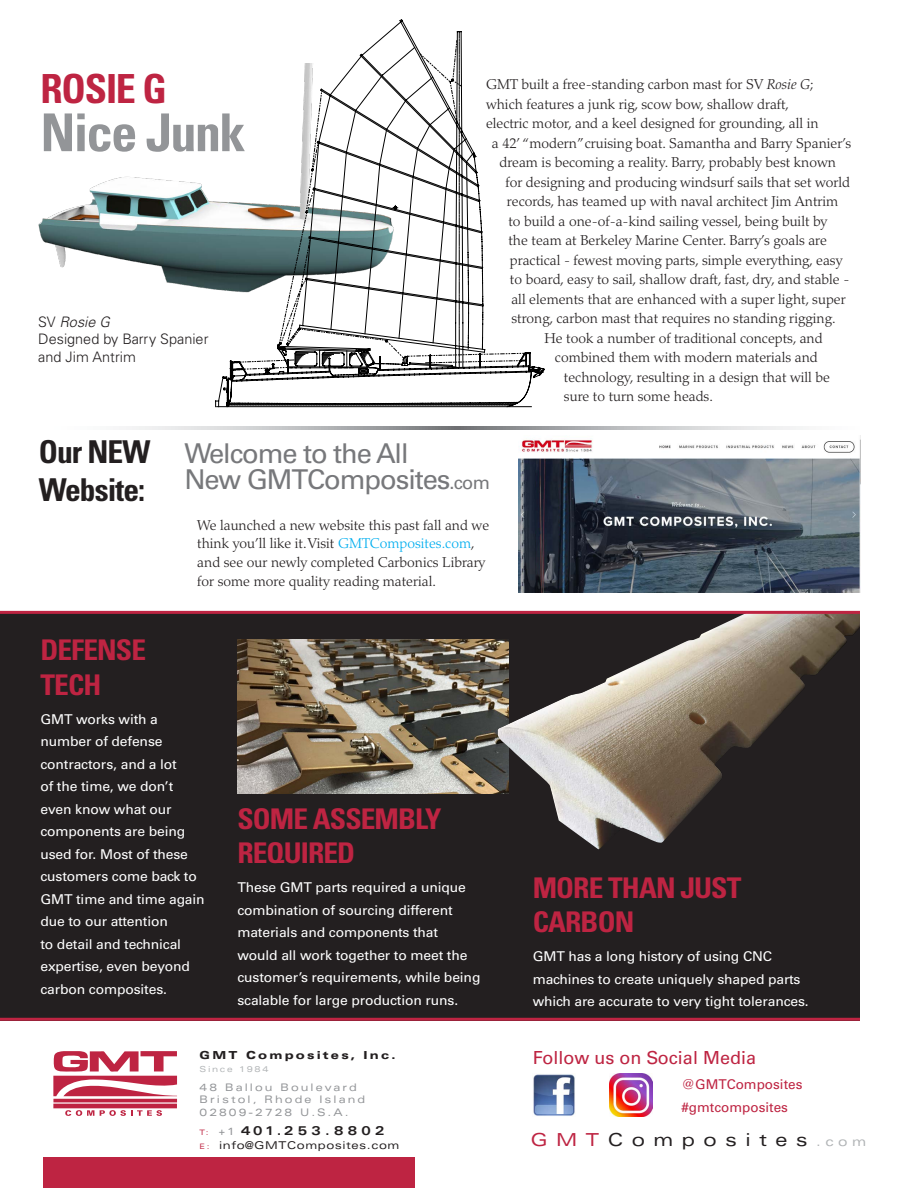
<style>
.page{position:relative;width:918px;height:1188px;background:#fff}
.page>*{position:absolute;margin:0;border:0;box-sizing:border-box;transform-origin:0 0}
.t1{font:700 condensed 52.2px "Univers";letter-spacing:-.03em;color:#939598}
.t2{font:700 condensed 40.05px "Univers";letter-spacing:-.03em;color:#be2442}
.t3{font:700 condensed 31.5px/37.8px "Univers";letter-spacing:-.03em;color:#231f20}
.t4{font:700 condensed 28.5px/34.2px "Univers";letter-spacing:-.03em;color:#be2442}
.t5{font:500 27.3px/26px "Univers CE";letter-spacing:-.04em;color:#77787b}
.t6{font:500 18px "Univers CE";color:#be2442}
.t7{font:expanded 17.85px "Univers";letter-spacing:.47em;color:#231f20}
.t8{font:300 14.4px/17.4px "Univers";color:#231f20}
.t9{font:300 14.25px/18.8px "Palatino";color:#231f20}
.t10{font:500 13.5px/22.5px "Univers CE";letter-spacing:-.01em;color:#fff}
.t11{font:500 13.5px/23.2px "Univers CE";color:#be2442}
.t12{font:700 expanded 12.6px "Univers";letter-spacing:.34em;color:#231f20}
.t13{font:900 expanded 11.1px "Univers";letter-spacing:.2em;color:#231f20}
.t14{font:expanded 10.8px "Univers";letter-spacing:.05em;color:#231f20}
.t15{font:expanded 10.35px/12.5px "Univers";letter-spacing:.2em;color:#939598}
.t16{font:expanded 8.25px "Univers";letter-spacing:.2em;color:#b1b4b6}
.s1{font-style:italic}
.s2{font-size:18.3px}
.s3{color:#00aeef}
.s4{font-weight:400;font-size:7.5px;color:#be2442}
.s5{font-weight:400;font-size:10.5px;color:#939598}
.s6{font-size:7.5px;color:#be2442}
.s7{color:#be2442}
.s8{font-size:12.75px;color:#b1b4b6}
</style>
<div class="page">
<img style="left:38px;top:176px;width:177px;height:114px">
<div style="left:43px;top:1158px;width:372px;height:30px;background:#be2442"></div>
<svg style="left:53px;top:1051px;width:124px;height:65px"></svg>
<svg style="left:126px;top:426px;width:677px;height:4px"></svg>
<img style="left:533px;top:1074px;width:42px;height:42px">
<img style="left:610px;top:1074px;width:43px;height:43px">
<div style="left:0;top:612px;width:862px;height:409px;background:#231f20"></div>
<svg style="left:371px;top:20px;width:91px;height:27px"></svg>
<svg style="left:304px;top:47px;width:158px;height:42px"></svg>
<svg style="left:215px;top:89px;width:329px;height:318px"></svg>
<img style="left:237px;top:639px;width:261px;height:154px">
<img style="left:498px;top:614px;width:363px;height:235px">
<hr style="left:0;top:611px;width:861px;height:3px;background:#be2442">
<hr style="left:0;top:1018px;width:861px;height:3px;background:#be2442">
<div style="left:861px;top:366px;width:57px;height:750px;background:#fff"></div>
<img style="left:518px;top:436px;width:343px;height:156px">
<h2 class="t2" style="left:40px;top:65px;width:128px">ROSIE G</h2>
<h1 class="t1" style="left:40px;top:101px;width:207px">Nice Junk</h1>
<p class="t8" style="left:38px;top:313px;width:172px">SV <span class="s1">Rosie G<br></span>Designed by Barry Spanier and Jim Antrim</p>
<p class="t9" style="left:486px;top:75px;width:329px">GMT built a free-standing carbon mast for SV <span class="s1">Rosie G</span>;</p>
<p class="t9" style="left:486px;top:95px;width:305px">which features a junk rig, scow bow, shallow draft,</p>
<p class="t9" style="left:486px;top:114px;width:334px">electric motor, and a keel designed for grounding, all in</p>
<p class="t9" style="left:492px;top:134px;width:361px">a 42’ “modern”cruising boat. Samantha and Barry Spanier’s</p>
<p class="t9" style="left:499px;top:153px;width:338px">dream is becoming a reality. Barry, probably best known</p>
<p class="t9" style="left:505px;top:173px;width:346px">for designing and producing windsurf sails that set world</p>
<p class="t9" style="left:507px;top:192px;width:333px">records, has teamed up with naval architect Jim Antrim</p>
<p class="t9" style="left:508px;top:212px;width:320px">to build a one-of-a-kind sailing vessel, being built by</p>
<p class="t9" style="left:508px;top:231px;width:320px">the team at Berkeley Marine Center. Barry’s goals are</p>
<p class="t9" style="left:510px;top:251px;width:334px">practical - fewest moving parts, simple everything, easy</p>
<p class="t9" style="left:510px;top:270px;width:341px">to board, easy to sail, shallow draft, fast, dry, and stable -</p>
<p class="t9" style="left:511px;top:290px;width:336px">all elements that are enhanced with a super light, super</p>
<p class="t9" style="left:511px;top:309px;width:326px">strong, carbon mast that requires no standing rigging.</p>
<p class="t9" style="left:544px;top:329px;width:280px">He took a number of traditional concepts, and</p>
<p class="t9" style="left:555px;top:348px;width:264px">combined them with modern materials and</p>
<p class="t9" style="left:564px;top:368px;width:268px">technology, resulting in a design that will be</p>
<p class="t9" style="left:564px;top:387px;width:151px">sure to turn some heads.</p>
<h3 class="t3" style="left:39px;top:432px;width:113px">Our NEW<br>Website:</h3>
<h3 class="t5" style="left:184px;top:442px;width:307px">Welcome to the All<br>New GMTComposites<span class="s2">.com</span></h3>
<p class="t9" style="left:197px;top:516px;width:293px">We launched a new website this past fall and we think you’ll like it. Visit <span class="s3">GMTComposites.com</span>, and see our newly completed Carbonics Library for some more quality reading material.</p>
<h3 class="t4" style="left:40px;top:633px;width:107px">DEFENSE<br>TECH</h3>
<p class="t10" style="left:40px;top:708px;width:166px">GMT works with a number of defense contractors, and a lot<br>of the time, we don’t even know what our components are being used for. Most of these customers come back to<br>GMT time and time again due to our attention<br>to detail and technical expertise, even beyond carbon composites.</p>
<h3 class="t4" style="left:237px;top:801px;width:206px">SOME ASSEMBLY<br>REQUIRED</h3>
<p class="t10" style="left:237px;top:877px;width:245px">These GMT parts required a unique combination of sourcing different materials and components that would all work together to meet the customer’s requirements, while being scalable for large production runs.</p>
<h3 class="t4" style="left:533px;top:870px;width:210px">MORE THAN JUST<br>CARBON</h3>
<p class="t10" style="left:533px;top:946px;width:278px">GMT has a long history of using CNC machines to create uniquely shaped parts which are accurate to very tight tolerances.</p>
<p class="t6" style="left:533px;top:1047px;width:225px">Follow us on Social Media</p>
<p class="t13" style="left:200px;top:1049px;width:197px">GMT Composites, Inc.</p>
<p class="t16" style="left:200px;top:1065px;width:70px">Since 1984</p>
<p class="t15" style="left:200px;top:1081px;width:167px">48 Ballou Boulevard<br>Bristol, Rhode Island<br>02809-2728 U.S.A.</p>
<p class="t11" style="left:681px;top:1073px;width:122px">@GMTComposites #gmtcomposites</p>
<p class="t12" style="left:200px;top:1124px;width:186px"><span class="s4">T:</span> <span class="s5">+1</span> 401.253.8802</p>
<p class="t14" style="left:200px;top:1139px;width:201px"><span class="s6">E:</span> info@GMTComposites.com</p>
<p class="t7" style="left:531px;top:1129px;width:337px"><span class="s7">GMT</span>Composites <span class="s8">.com</span></p>
</div>
